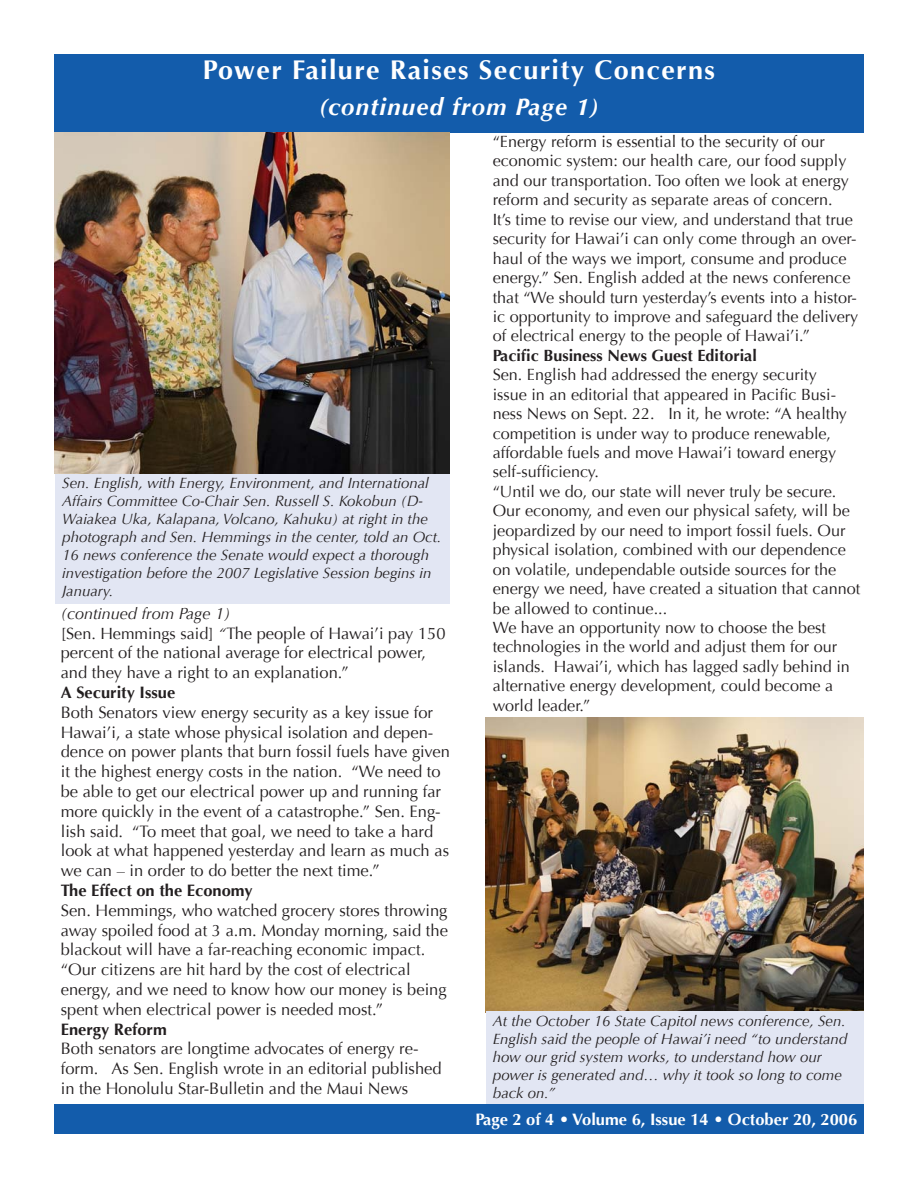
<style>
.page{position:relative;width:918px;height:1188px;background:#fff}
.page>*{position:absolute;margin:0;border:0;box-sizing:border-box;transform-origin:0 0}
.t1{font:700 27px "Optima";letter-spacing:.05em;color:#fff}
.t2{font:italic 700 24px "Optima";letter-spacing:.05em;color:#fff}
.t3{font:16.5px/19.8px "Optima";color:#231f20}
.t4{font:700 16.5px "Optima";color:#231f20}
.t5{font:700 16.5px "Optima";color:#fff}
.t6{font:16.2px/19.5px "Optima";color:#231f20}
.t7{font:700 16.2px "Optima";color:#231f20}
.t8{font:italic 16.2px "Optima";color:#231f20}
.t9{font:italic 15px/18px "Optima";color:#231f20}
.s1{font-size:16.2px}
.s2{font-style:italic;font-size:16.2px}
</style>
<div class="page">
<div style="left:54px;top:1104px;width:810px;height:30px;background:#135cab"></div>
<div style="left:54px;top:54px;width:810px;height:78px;background:#135cab"></div>
<div style="left:56px;top:473px;width:394px;height:131px;background:#e2e6f3"></div>
<img style="left:54px;top:132px;width:396px;height:342px">
<img style="left:486px;top:718px;width:378px;height:294px">
<div style="left:486px;top:1012px;width:378px;height:92px;background:#e2e6f3"></div>
<h1 class="t1" style="left:203px;top:54px;width:514px">Power Failure Raises Security Concerns</h1>
<h2 class="t2" style="left:319px;top:93px;width:281px">(continued from Page 1)</h2>
<p class="t9" style="left:62px;top:474px;width:381px">Sen. English, with Energy, Environment, and International Affairs Committee Co-Chair Sen. Russell S. Kokobun (D-Waiakea Uka, Kalapana, Volcano, Kahuku) at right in the photograph and Sen. Hemmings in the center, told an Oct.<br>16 news conference the Senate would expect a thorough investigation before the 2007 Legislative Session begins in January.</p>
<p class="t8" style="left:61px;top:604px;width:171px">(continued from Page 1)</p>
<p class="t3" style="left:61px;top:623px;width:386px"><span class="s1">[Sen. Hemmings said]</span> <span class="s2">“</span>The people of Hawai’i pay 150 percent of the national average for electrical power, and they have a right to an explanation.”</p>
<p class="t4" style="left:61px;top:683px;width:116px">A Security Issue</p>
<p class="t3" style="left:61px;top:702px;width:391px">Both Senators view energy security as a key issue for Hawai’i, a state whose physical isolation and depen&shy;dence on power plants that burn fossil fuels have given it the highest energy costs in the nation. “We need to be able to get our electrical power up and running far more quickly in the event of a catastrophe.” Sen. Eng&shy;lish said. “To meet that goal, we need to take a hard look at what happened yesterday and learn as much as we can – in order to do better the next time.”</p>
<p class="t4" style="left:61px;top:881px;width:193px">The Effect on the Economy</p>
<p class="t3" style="left:61px;top:900px;width:389px">Sen. Hemmings, who watched grocery stores throwing away spoiled food at 3 a.m. Monday morning, said the blackout will have a far-reaching economic impact. “Our citizens are hit hard by the cost of electrical energy, and we need to know how our money is being spent when electrical power is needed most.”</p>
<p class="t4" style="left:61px;top:1019px;width:108px">Energy Reform</p>
<p class="t3" style="left:61px;top:1039px;width:382px">Both senators are longtime advocates of energy re&shy;form. As Sen. English wrote in an editorial published in the Honolulu Star-Bulletin and the Maui News</p>
<p class="t6" style="left:493px;top:132px;width:367px">“Energy reform is essential to the security of our economic system: our health care, our food supply and our transportation. Too often we look at energy reform and security as separate areas of concern.<br>It’s time to revise our view, and understand that true security for Hawai’i can only come through an over&shy;haul of the ways we import, consume and produce energy.” Sen. English added at the news conference that “We should turn yesterday’s events into a histor&shy;ic opportunity to improve and safeguard the delivery of electrical energy to the people of Hawai’i.”</p>
<p class="t7" style="left:493px;top:346px;width:266px">Pacific Business News Guest Editorial</p>
<p class="t6" style="left:493px;top:365px;width:369px">Sen. English had addressed the energy security<br>issue in an editorial that appeared in Pacific Busi&shy;ness News on Sept. 22. In it, he wrote: “A healthy competition is under way to produce renewable, affordable fuels and move Hawai’i toward energy self-sufficiency.<br>“Until we do, our state will never truly be secure.<br>Our economy, and even our physical safety, will be jeopardized by our need to import fossil fuels. Our physical isolation, combined with our dependence on volatile, undependable outside sources for the energy we need, have created a situation that cannot be allowed to continue...<br>We have an opportunity now to choose the best technologies in the world and adjust them for our islands. Hawai’i, which has lagged sadly behind in alternative energy development, could become a world leader.”</p>
<p class="t9" style="left:493px;top:1012px;width:356px">At the October 16 State Capitol news conference, Sen.<br>English said the people of Hawai’i need “to understand how our grid system works, to understand how our power is generated and… why it took so long to come back on.”</p>
<p class="t5" style="left:476px;top:1110px;width:383px">Page 2 of 4 • Volume 6, Issue 14 • October 20, 2006</p>
</div>
